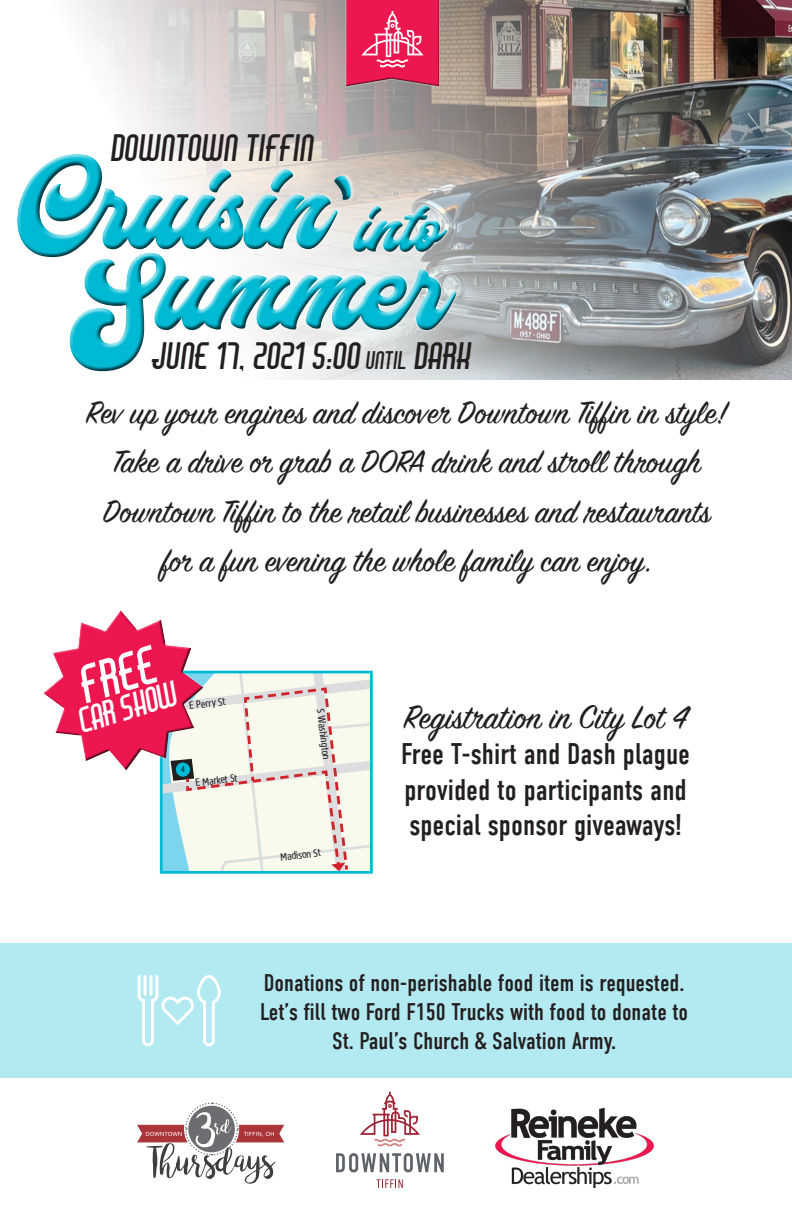
<style>
.page{position:relative;width:792px;height:1224px;background:#fff}
.page>*{position:absolute;margin:0;border:0;box-sizing:border-box;transform-origin:0 0}
.t1{font:46.5px "Air Americana";color:#fff}
.t2{font:36.5px "Sign Painter House Script";color:#231f20}
.t3{font:35.1px/49.4px "Sign Painter House Script";color:#231f20;text-align:center}
.t4{font:33.6px "Air Americana";color:#231f20}
.t5{font:31.3px "Air Americana";color:#fff}
.t6{font:29.8px/35.7px "DIN Condensed";color:#231f20;text-align:justify}
.t7{font:24px/28.8px "DIN Condensed";color:#231f20;text-align:center}
.t8{font:10.5px "Core Sans N47 Cn";color:#231f20}
.t9{font:8.3px "Core Sans N47 Cn";color:#231f20}
.s1{font-size:22.4px}
</style>
<div class="page">
<div style="left:0;top:943px;width:792px;height:135px;background:#b3eaf2"></div>
<img style="left:75px;top:0;width:717px;height:380px">
<svg style="left:137px;top:1102px;width:147px;height:82px"></svg>
<svg style="left:336px;top:1153px;width:108px;height:19px"></svg>
<svg style="left:376px;top:1179px;width:27px;height:9px"></svg>
<svg style="left:360px;top:1092px;width:60px;height:55px"></svg>
<img style="left:495px;top:1107px;width:159px;height:81px">
<div style="left:67px;top:250px;width:102px;height:124px;background:#fff"></div>
<div style="left:14px;top:151px;width:327px;height:109px;background:#fff;opacity:.75"></div>
<svg style="left:17px;top:154px;width:440px;height:217px"></svg>
<div style="left:17px;top:153px;width:321px;height:94px;background:#fff;opacity:.75"></div>
<div style="left:18px;top:161px;width:320px;height:96px;background:#231f20;opacity:.75"></div>
<div style="left:345px;top:0;width:96px;height:88px;background:#fff;opacity:.75"></div>
<div style="left:344px;top:0;width:95px;height:87px;background:#b2adae"></div>
<svg style="left:346px;top:0;width:93px;height:86px;background:#e83262"></svg>
<svg style="left:43px;top:610px;width:328px;height:263px"></svg>
<svg style="left:138px;top:975px;width:83px;height:71px"></svg>
<p class="t4" style="left:111px;top:130px;width:205px">DOWNTOWN TIFF IN</p>
<p class="t4" style="left:153px;top:339px;width:321px">JUNE 17, 2021 5:00 <span class="s1">UNTIL</span> DARK</p>
<p class="t3" style="left:86px;top:391px;width:643px">Rev up your engines and discover Downtown Tiffin in style!</p>
<p class="t3" style="left:103px;top:440px;width:609px">Take a drive or grab a DORA drink and stroll through<br>Downtown Tiffin to the retail businesses and restaurants for a fun evening the whole family can enjoy.</p>
<p class="t1" style="left:74px;top:663px;width:80px;rotate:-17deg">FREE</p>
<p class="t5" style="left:75px;top:706px;width:103px;rotate:-17deg">CAR SHOW</p>
<p class="t8" style="left:188px;top:699px;width:38px;rotate:-7deg">E Perry St</p>
<p class="t9" style="left:181px;top:763px;width:5px">4</p>
<p class="t8" style="left:195px;top:776px;width:44px;rotate:-7deg">E Market St</p>
<p class="t8" style="left:327px;top:708px;width:52px;rotate:83deg">S Washington</p>
<p class="t8" style="left:280px;top:850px;width:42px;rotate:-7deg">Madison St</p>
<p class="t2" style="left:404px;top:695px;width:285px">Registration in City Lot 4</p>
<p class="t6" style="left:401px;top:736px;width:290px">Free T-shirt and Dash plague provided to participants and special sponsor giveaways!</p>
<p class="t7" style="left:260px;top:969px;width:430px">Donations of non-perishable food item is requested.<br>Let’s fill two Ford F150 Trucks with food to donate to<br>St. Paul’s Church &amp; Salvation Army.</p>
</div>
